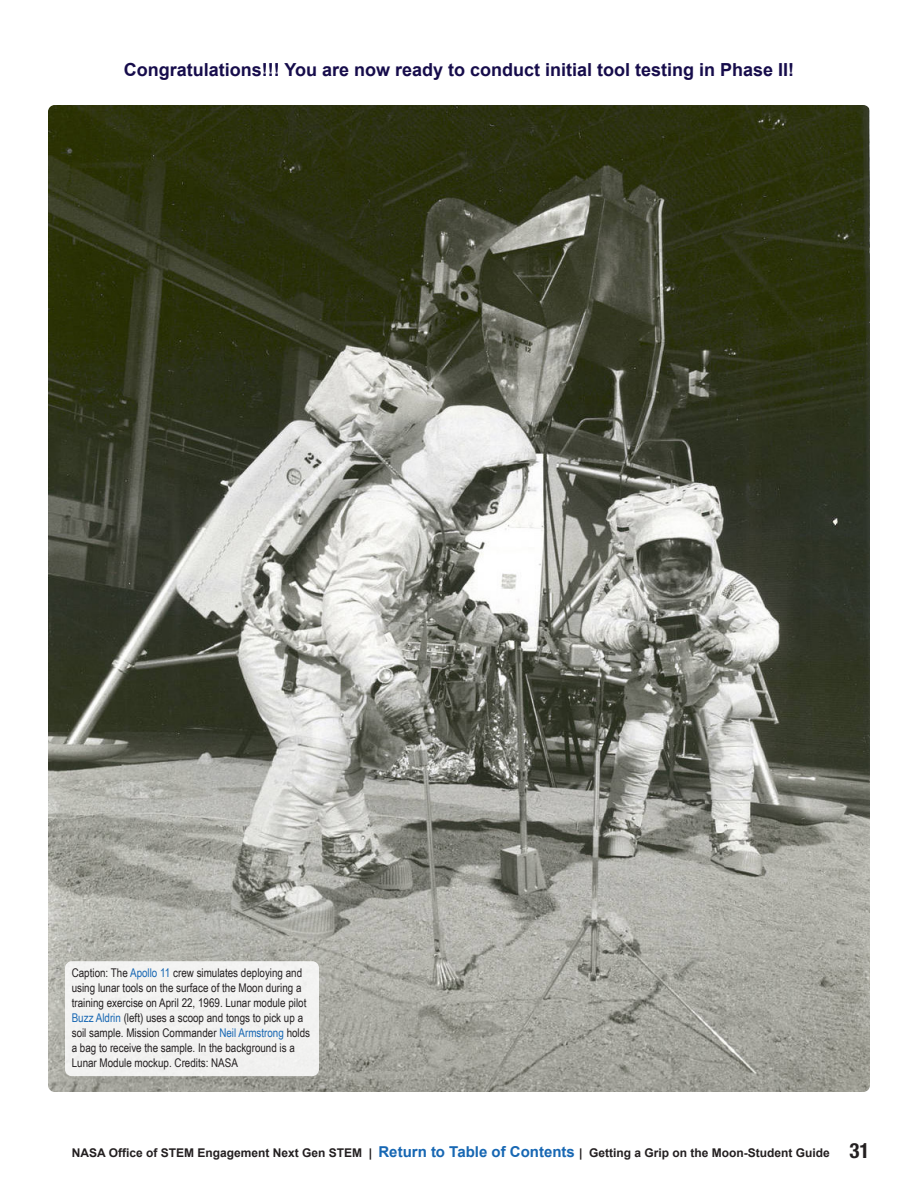
<style>
.page{position:relative;width:918px;height:1188px;background:#fff}
.page>*{position:absolute;margin:0;border:0;box-sizing:border-box;transform-origin:0 0}
.t1{font:700 18px "Arial";color:#160c4b}
.CAPTIONS{font:12px/15px "Arial Narrow";color:#231f20}
.t2{font:700 12px "Arial";color:#231f20}
.s1{color:#1767b3}
.s2{font-size:15px;color:#1767b3}
.s3{font-family:"Helvetica Neue LT Std";font-stretch:condensed;font-size:21px}
</style>
<div class="page">
<img style="left:48px;top:105px;width:822px;height:987px">
<div style="left:65px;top:961px;width:254px;height:115px;background:#f2f2f1;border-radius:7px"></div>
<h2 class="t1" style="left:124px;top:57px;width:672px">Congratulations!!! You are now ready to conduct initial tool testing in Phase II!</h2>
<p class="CAPTIONS" style="left:72px;top:965px;width:240px">Caption: The <span class="s1">Apollo 11</span> crew simulates deploying and using lunar tools on the surface of the Moon during a training exercise on April 22, 1969. Lunar module pilot <span class="s1">Buzz Aldrin</span> (left) uses a scoop and tongs to pick up a soil sample. Mission Commander <span class="s1">Neil Armstrong</span> holds a bag to receive the sample. In the background is a Lunar Module mockup. Credits: NASA</p>
<p class="t2" style="left:72px;top:1145px;width:799px">NASA Office of STEM Engagement Next Gen STEM | <span class="s2">Return to Table of Contents</span> | Getting a Grip on the Moon-Student Guide <span class="s3">31</span></p>
</div>
